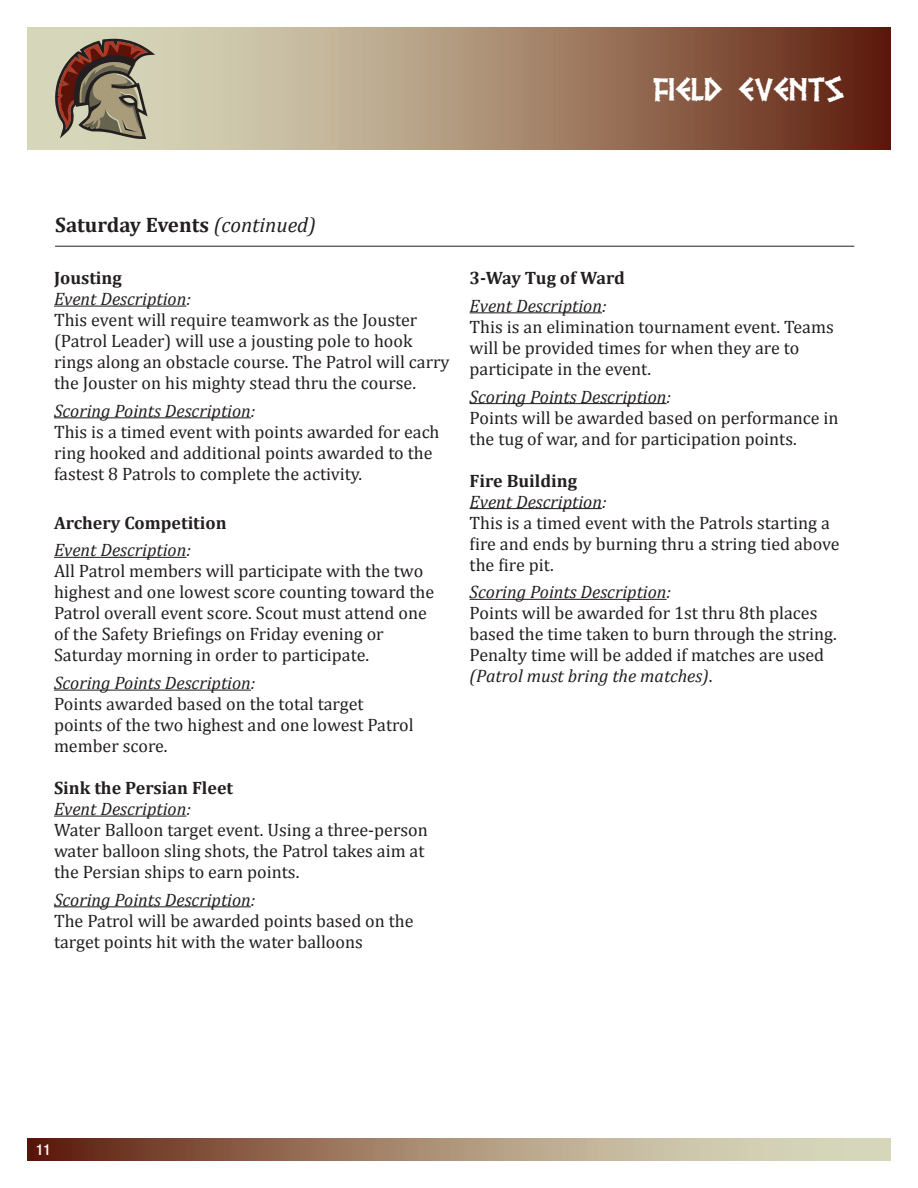
<style>
.page{position:relative;width:918px;height:1188px;background:#fff}
.page>*{position:absolute;margin:0;border:0;box-sizing:border-box;transform-origin:0 0}
.t1{font:30px "Pythia";letter-spacing:-.005em;color:#fff}
.t2{font:700 21px "Cambria";color:#231f20}
.t3{font:18px/21px "Cambria";color:#231f20}
.t4{font:italic 18px "Cambria";color:#231f20}
.t5{font:700 18px "Cambria";color:#231f20}
.t6{font:700 18px "Cambria";letter-spacing:-.02em;color:#231f20}
.t7{font:500 condensed 15px "Helvetica Neue";color:#fff}
.s1{font-weight:400;font-style:italic}
.s2{font-style:italic}
</style>
<div class="page">
<svg style="left:27px;top:27px;width:864px;height:122px;background:#a4876e"></svg>
<svg style="left:27px;top:1138px;width:864px;height:23px;background:#a78c73"></svg>
<svg style="left:55px;top:39px;width:100px;height:100px;background:#8d7a66"></svg>
<hr style="left:54px;top:306px;width:132px;height:1px;background:#231f20">
<hr style="left:54px;top:417px;width:197px;height:1px;background:#231f20">
<hr style="left:54px;top:557px;width:132px;height:1px;background:#231f20">
<hr style="left:54px;top:690px;width:197px;height:1px;background:#231f20">
<hr style="left:54px;top:816px;width:132px;height:1px;background:#231f20">
<hr style="left:54px;top:906px;width:197px;height:1px;background:#231f20">
<hr style="left:470px;top:312px;width:132px;height:1px;background:#231f20">
<hr style="left:470px;top:403px;width:197px;height:1px;background:#231f20">
<hr style="left:470px;top:508px;width:132px;height:1px;background:#231f20">
<hr style="left:470px;top:599px;width:197px;height:1px;background:#231f20">
<hr style="left:55px;top:246px;width:799px;height:1px;background:#231f20">
<h1 class="t1" style="left:654px;top:80px;width:193px">FIELD EVENTS</h1>
<p class="t2" style="left:55px;top:210px;width:263px">Saturday Events <span class="s1">(continued)</span></p>
<p class="t5" style="left:54px;top:265px;width:69px">Jousting</p>
<p class="t4" style="left:54px;top:286px;width:139px">Event Description:</p>
<p class="t3" style="left:54px;top:309px;width:397px">This event will require teamwork as the Jouster (Patrol Leader) will use a jousting pole to hook rings along an obstacle course. The Patrol will carry the Jouster on his mighty stead thru the course.</p>
<p class="t4" style="left:54px;top:398px;width:203px">Scoring Points Description:</p>
<p class="t3" style="left:54px;top:421px;width:387px">This is a timed event with points awarded for each ring hooked and additional points awarded to the fastest 8 Patrols to complete the activity.</p>
<p class="t5" style="left:54px;top:510px;width:174px">Archery Competition</p>
<p class="t4" style="left:54px;top:537px;width:139px">Event Description:</p>
<p class="t3" style="left:54px;top:561px;width:382px">All Patrol members will participate with the two highest and one lowest score counting toward the Patrol overall event score. Scout must attend one of the Safety Briefings on Friday evening or Saturday morning in order to participate.</p>
<p class="t4" style="left:54px;top:670px;width:203px">Scoring Points Description:</p>
<p class="t3" style="left:54px;top:693px;width:361px">Points awarded based on the total target points of the two highest and one lowest Patrol member score.</p>
<p class="t5" style="left:54px;top:775px;width:181px">Sink the Persian Fleet</p>
<p class="t4" style="left:54px;top:796px;width:139px">Event Description:</p>
<p class="t3" style="left:54px;top:819px;width:375px">Water Balloon target event. Using a three-person water balloon sling shots, the Patrol takes aim at the Persian ships to earn points.</p>
<p class="t4" style="left:54px;top:887px;width:203px">Scoring Points Description:</p>
<p class="t3" style="left:54px;top:910px;width:361px">The Patrol will be awarded points based on the target points hit with the water balloons</p>
<p class="t6" style="left:470px;top:265px;width:157px">3-Way Tug of Ward</p>
<p class="t4" style="left:470px;top:293px;width:139px">Event Description:</p>
<p class="t3" style="left:470px;top:316px;width:366px">This is an elimination tournament event. Teams will be provided times for when they are to participate in the event.</p>
<p class="t4" style="left:470px;top:384px;width:203px">Scoring Points Description:</p>
<p class="t3" style="left:470px;top:407px;width:371px">Points will be awarded based on performance in the tug of war, and for participation points.</p>
<p class="t5" style="left:470px;top:468px;width:109px">Fire Building</p>
<p class="t4" style="left:470px;top:489px;width:139px">Event Description:</p>
<p class="t3" style="left:470px;top:512px;width:372px">This is a timed event with the Patrols starting a fire and ends by burning thru a string tied above the fire pit.</p>
<p class="t4" style="left:470px;top:579px;width:203px">Scoring Points Description:</p>
<p class="t3" style="left:470px;top:603px;width:369px">Points will be awarded for 1st thru 8th places based the time taken to burn through the string.<br>Penalty time will be added if matches are used <span class="s2">(Patrol must bring the matches)</span>.</p>
<p class="t7" style="left:36px;top:1140px;width:16px">11</p>
</div>
